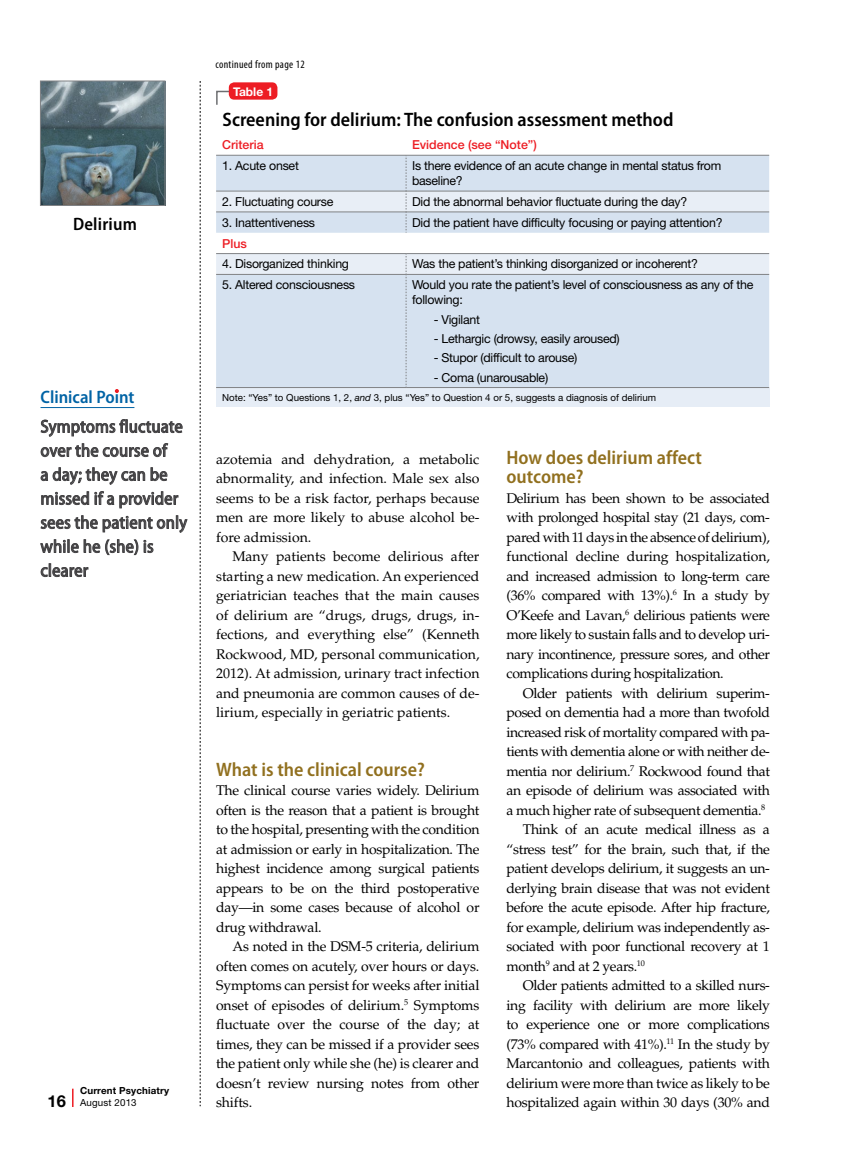
<style>
.page{position:relative;width:851px;height:1161px;background:#fff}
.page>*{position:absolute;margin:0;border:0;box-sizing:border-box;transform-origin:0 0}
.t1{font:600 semi-condensed 19.5px/19.5px "Myriad Pro";color:#91701f}
.Table_Title{font:600 semi-condensed 19.5px "Myriad Pro";color:#000}
.Clinical_Point{font:semi-condensed 18px/24px "Myriad Pro";letter-spacing:.01em;color:#414042}
.t2{font:600 semi-condensed 18px "Myriad Pro";color:#0063a5}
.t3{font:600 semi-condensed 18px "Myriad Pro";letter-spacing:.01em;color:#000}
.Body_2{font:14.1px/19.5px "Palatino LT Std";letter-spacing:-.02em;color:#000;text-align:justify}
.Body_1{font:14.1px/19.5px "Palatino LT Std";letter-spacing:-.02em;color:#000;text-align:justify}
.Table_Text{font:12.3px/15px "Helvetica Neue LT Std";letter-spacing:-.02em;color:#000}
.Table_Hed_Red{font:500 12.3px "Helvetica Neue LT Std";color:#ed1d24}
.t4{font:700 12px "Helvetica Neue LT Std";color:#fff}
.t5{font:condensed 11.25px "Myriad Pro";letter-spacing:.03em;color:#000}
.Source{font:9.75px "Helvetica Neue LT Std";color:#000}
.t6{font:700 9.75px/12px "Helvetica Neue LT Std";letter-spacing:.015em;color:#000}
.s1{font-size:16.5px}
.s2{font-weight:400}
.s3{font-style:italic}
</style>
<div class="page">
<svg style="left:200px;top:81px;width:1px;height:1025px"></svg>
<img style="left:42px;top:83px;width:121px;height:121px">
<div style="left:40px;top:81px;width:125px;height:125px;border:1px solid #808285"></div>
<svg style="left:72px;top:1089px;width:2px;height:18px"></svg>
<hr style="left:40px;top:407px;width:94px;height:1px;background:#0063a5">
<svg style="left:41px;top:419px;width:141px;height:18px"></svg>
<svg style="left:41px;top:443px;width:127px;height:15px"></svg>
<svg style="left:41px;top:467px;width:104px;height:18px"></svg>
<svg style="left:151px;top:467px;width:16px;height:14px"></svg>
<svg style="left:41px;top:491px;width:48px;height:14px"></svg>
<svg style="left:95px;top:491px;width:83px;height:18px"></svg>
<svg style="left:41px;top:515px;width:146px;height:18px"></svg>
<svg style="left:40px;top:539px;width:98px;height:17px"></svg>
<svg style="left:144px;top:540px;width:9px;height:13px"></svg>
<svg style="left:41px;top:564px;width:47px;height:13px"></svg>
<svg style="left:115px;top:389px;width:4px;height:4px"></svg>
<div style="left:216px;top:156px;width:553px;height:231px;background:#d6e2f0"></div>
<svg style="left:216px;top:192px;width:553px;height:82px;fill:#e8eef6"></svg>
<div style="left:216px;top:388px;width:553px;height:19px;background:#e6edf6"></div>
<svg style="left:406px;top:156px;width:1px;height:77px"></svg>
<svg style="left:406px;top:254px;width:1px;height:133px"></svg>
<hr style="left:216px;top:387px;width:190px;height:1px;background:#808285">
<hr style="left:406px;top:387px;width:363px;height:1px;background:#808285">
<hr style="left:216px;top:155px;width:190px;height:1px;background:#808285">
<hr style="left:406px;top:155px;width:363px;height:1px;background:#808285">
<hr style="left:216px;top:253px;width:190px;height:1px;background:#808285">
<hr style="left:406px;top:253px;width:363px;height:1px;background:#808285">
<hr style="left:216px;top:274px;width:190px;height:1px;background:#808285">
<hr style="left:406px;top:274px;width:363px;height:1px;background:#808285">
<hr style="left:216px;top:191px;width:190px;height:1px;background:#808285">
<hr style="left:406px;top:191px;width:363px;height:1px;background:#808285">
<hr style="left:216px;top:212px;width:190px;height:1px;background:#808285">
<hr style="left:406px;top:212px;width:363px;height:1px;background:#808285">
<svg style="left:216px;top:90px;width:16px;height:15px"></svg>
<div style="left:229px;top:82px;width:48px;height:18px;background:#ed1d24;border-radius:5px"></div>
<p class="t3" style="left:73px;top:213px;width:65px">Delirium</p>
<p class="t2" style="left:40px;top:386px;width:95px">Clinical Point</p>
<p class="Clinical_Point" style="left:40px;top:414px;width:148px">Symptoms fluctuate over the course of<br>a day; they can be missed if a provider sees the patient only while he (she) is clearer</p>
<p class="t6" style="left:47px;top:1085px;width:123px;text-indent:33px">Current Psychiatry<br><span class="s1">16</span> <span class="s2">August 2013</span></p>
<p class="t5" style="left:215px;top:57px;width:91px">continued from page 12</p>
<p class="t4" style="left:233px;top:84px;width:42px">Table 1</p>
<p class="Table_Title" style="left:222px;top:107px;width:452px">Screening for delirium: The confusion assessment method</p>
<p class="Table_Hed_Red" style="left:222px;top:138px;width:43px">Criteria</p>
<p class="Table_Hed_Red" style="left:412px;top:138px;width:126px">Evidence (see “Note”)</p>
<p class="Table_Text" style="left:222px;top:158px;width:78px">1. Acute onset</p>
<p class="Table_Text" style="left:412px;top:158px;width:311px">Is there evidence of an acute change in mental status from baseline?</p>
<p class="Table_Text" style="left:222px;top:194px;width:113px">2. Fluctuating course</p>
<p class="Table_Text" style="left:412px;top:194px;width:277px">Did the abnormal behavior fluctuate during the day?</p>
<p class="Table_Text" style="left:222px;top:215px;width:94px">3. Inattentiveness</p>
<p class="Table_Text" style="left:412px;top:215px;width:312px">Did the patient have difficulty focusing or paying attention?</p>
<p class="Table_Hed_Red" style="left:222px;top:236px;width:26px">Plus</p>
<p class="Table_Text" style="left:222px;top:256px;width:128px">4. Disorganized thinking</p>
<p class="Table_Text" style="left:412px;top:256px;width:287px">Was the patient’s thinking disorganized or incoherent?</p>
<p class="Table_Text" style="left:222px;top:277px;width:134px">5. Altered consciousness</p>
<p class="Table_Text" style="left:412px;top:277px;width:343px">Would you rate the patient’s level of consciousness as any of the following:</p>
<p class="Table_Text" style="left:433px;top:312px;width:48px">- Vigilant</p>
<p class="Table_Text" style="left:433px;top:331px;width:188px">- Lethargic (drowsy, easily aroused)</p>
<p class="Table_Text" style="left:433px;top:350px;width:145px">- Stupor (difficult to arouse)</p>
<p class="Table_Text" style="left:433px;top:370px;width:116px">- Coma (unarousable)</p>
<p class="Source" style="left:222px;top:391px;width:435px">Note: “Yes” to Questions 1, 2, <span class="s3">and</span> 3, plus “Yes” to Question 4 or 5, suggests a diagnosis of delirium</p>
<p class="Body_1" style="left:216px;top:449px;width:265px">azotemia and dehydration, a metabolic abnormality, and infection. Male sex also seems to be a risk factor, perhaps because men are more likely to abuse alcohol be&shy;fore admission.</p>
<p class="Body_2" style="left:216px;top:547px;width:265px;text-indent:16px">Many patients become delirious after starting a new medication. An experienced geriatrician teaches that the main causes of delirium are “drugs, drugs, drugs, in&shy;fections, and everything else” (Kenneth Rockwood, MD, personal communication, 2012). At admission, urinary tract infection and pneumonia are common causes of de&shy;lirium, especially in geriatric patients.</p>
<h1 class="t1" style="left:216px;top:759px;width:210px">What is the clinical course?</h1>
<p class="Body_1" style="left:216px;top:781px;width:265px">The clinical course varies widely. Delirium often is the reason that a patient is brought to the hospital, presenting with the condition at admission or early in hospitalization. The highest incidence among surgical patients appears to be on the third postoperative day—in some cases because of alcohol or drug withdrawal.</p>
<p class="Body_2" style="left:216px;top:937px;width:265px;text-indent:16px">As noted in the DSM-5 criteria, delirium often comes on acutely, over hours or days.<br>Symptoms can persist for weeks after initial onset of episodes of delirium.<sup>5</sup> Symptoms fluctuate over the course of the day; at times, they can be missed if a provider sees the patient only while she (he) is clearer and doesn’t review nursing notes from other shifts.</p>
<h1 class="t1" style="left:506px;top:447px;width:197px">How does delirium affect outcome?</h1>
<p class="Body_1" style="left:506px;top:488px;width:265px">Delirium has been shown to be associated with prolonged hospital stay (21 days, com&shy;pared with 11 days in the absence of delirium), functional decline during hospitalization, and increased admission to long-term care (36% compared with 13%).<sup>6</sup> In a study by O’Keefe and Lavan,<sup>6</sup> delirious patients were more likely to sustain falls and to develop uri&shy;nary incontinence, pressure sores, and other complications during hospitalization.</p>
<p class="Body_2" style="left:506px;top:683px;width:265px;text-indent:16px">Older patients with delirium superim&shy;posed on dementia had a more than twofold increased risk of mortality compared with pa&shy;tients with dementia alone or with neither de&shy;mentia nor delirium.<sup>7</sup> Rockwood found that an episode of delirium was associated with a much higher rate of subsequent dementia.<sup>8</sup></p>
<p class="Body_2" style="left:506px;top:820px;width:265px;text-indent:16px">Think of an acute medical illness as a “stress test” for the brain, such that, if the patient develops delirium, it suggests an un&shy;derlying brain disease that was not evident before the acute episode. After hip fracture, for example, delirium was independently as&shy;sociated with poor functional recovery at 1 month<sup>9</sup> and at 2 years.<sup>10</sup></p>
<p class="Body_2" style="left:506px;top:976px;width:265px;text-indent:16px">Older patients admitted to a skilled nurs&shy;ing facility with delirium are more likely to experience one or more complications (73% compared with 41%).<sup>11</sup> In the study by Marcantonio and colleagues, patients with delirium were more than twice as likely to be hospitalized again within 30 days (30% and</p>
</div>
